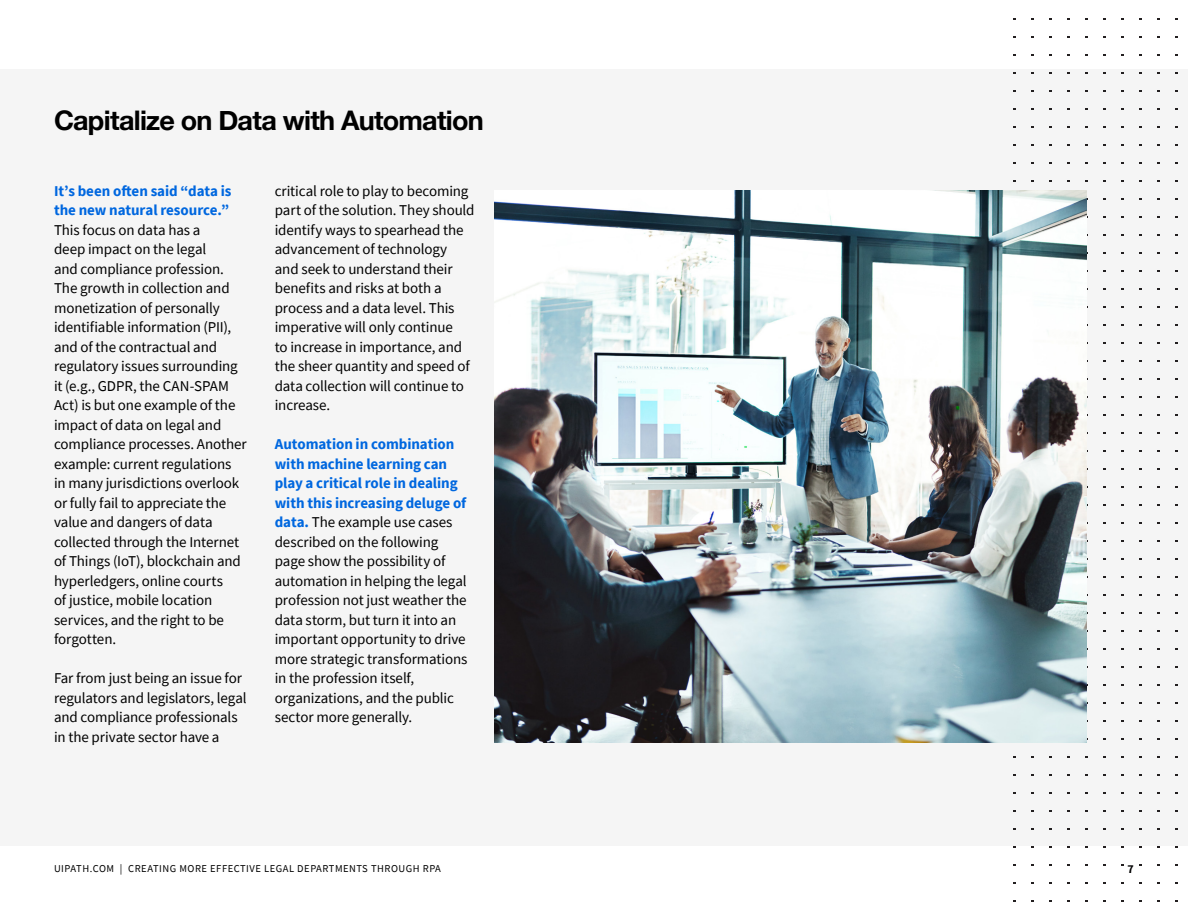
<style>
.page{position:relative;width:1188px;height:918px;background:#fff}
.page>*{position:absolute;margin:0;border:0;box-sizing:border-box;transform-origin:0 0}
.t1{font:700 27px "Helvetica Neue";letter-spacing:-.025em;color:#000}
.body_copy{font:15px/19.5px "Source Sans Pro";letter-spacing:-.01em;color:#000}
.t2{font:700 12px "Source Sans Pro";color:#000}
.t3{font:10.5px "Source Sans Pro";letter-spacing:.05em;color:#000}
.s1{font-weight:700;color:#0067df}
</style>
<div class="page">
<div style="left:0;top:69px;width:1188px;height:777px;background:#f5f5f5"></div>
<svg style="left:998px;top:18px;width:180px;height:884px"></svg>
<img style="left:495px;top:190px;width:592px;height:552px">
<p class="t1" style="left:54px;top:99px;width:431px">Capitalize on Data with Automation</p>
<p class="body_copy" style="left:54px;top:181px;width:194px"><span class="s1">It’s been often said “data is the new natural resource.”<br></span>This focus on data has a<br>deep impact on the legal<br>and compliance profession.<br>The growth in collection and monetization of personally identifiable information (PII), and of the contractual and regulatory issues surrounding it (e.g., GDPR, the CAN-SPAM<br>Act) is but one example of the impact of data on legal and compliance processes. Another example: current regulations in many jurisdictions overlook or fully fail to appreciate the value and dangers of data collected through the Internet of Things (IoT), blockchain and hyperledgers, online courts<br>of justice, mobile location services, and the right to be forgotten.</p>
<p class="body_copy" style="left:54px;top:668px;width:194px">Far from just being an issue for regulators and legislators, legal and compliance professionals in the private sector have a</p>
<p class="body_copy" style="left:275px;top:181px;width:201px">critical role to play to becoming part of the solution. They should identify ways to spearhead the advancement of technology and seek to understand their benefits and risks at both a process and a data level. This imperative will only continue<br>to increase in importance, and the sheer quantity and speed of data collection will continue to increase.</p>
<p class="body_copy" style="left:275px;top:434px;width:194px"><span class="s1">Automation in combination with machine learning can play a critical role in dealing with this increasing deluge of data.</span> The example use cases described on the following page show the possibility of automation in helping the legal profession not just weather the data storm, but turn it into an important opportunity to drive more strategic transformations in the profession itself, organizations, and the public sector more generally.</p>
<p class="t3" style="left:54px;top:862px;width:389px">UIPATH.COM | CREATING MORE EFFECTIVE LEGAL DEPARTMENTS THROUGH RPA</p>
<p class="t2" style="left:1128px;top:861px;width:8px">7</p>
</div>
